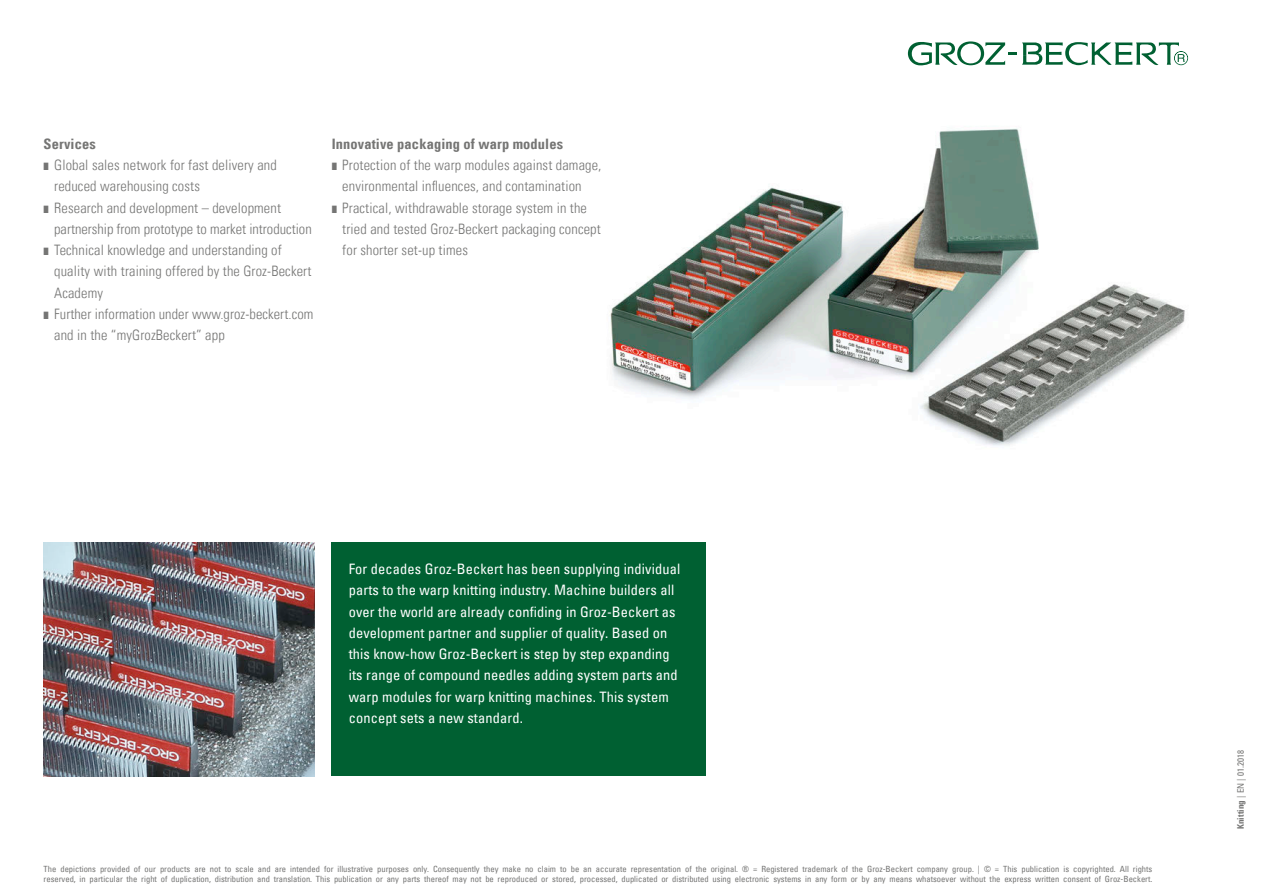
<style>
.page{position:relative;width:1263px;height:893px;background:#fff}
.page>*{position:absolute;margin:0;border:0;box-sizing:border-box;transform-origin:0 0}
.t1{font:14.4px "Univers Com 47 Light Cond";letter-spacing:.01em;color:#757574}
.t2{font:condensed 14.4px/21.3px "Univers Com 57";letter-spacing:.01em;color:#fff}
.t3{font:14.4px "Univers Com 67 Bold Cond";letter-spacing:.01em;color:#757574}
.t4{font:condensed 9px "Univers Com 57";letter-spacing:.01em;color:#757574}
.t5{font:condensed 8.55px/10.5px "Univers Com 57";color:#757574}
.s1{font-family:"Monotype Sorts";font-size:10.2px}
.s2{font-family:"Univers Com 67 Bold Cond";font-stretch:normal}
</style>
<div class="page">
<svg style="left:908px;top:41px;width:280px;height:24px"></svg>
<img style="left:44px;top:542px;width:271px;height:234px">
<img style="left:610px;top:128px;width:575px;height:318px">
<div style="left:332px;top:542px;width:374px;height:234px;background:#006032"></div>
<h1 class="t3" style="left:44px;top:135px;width:54px">Services</h1>
<h1 class="t1" style="left:44px;top:156px;width:235px"><span class="s1">]]</span> Global sales network for fast delivery and</h1>
<h1 class="t1" style="left:54px;top:178px;width:147px">reduced warehousing costs</h1>
<h1 class="t1" style="left:44px;top:199px;width:239px"><span class="s1">]]</span> Research and development – development</h1>
<h1 class="t1" style="left:54px;top:220px;width:259px">partnership from prototype to market introduction</h1>
<h1 class="t1" style="left:44px;top:241px;width:240px"><span class="s1">]]</span> Technical knowledge and understanding of</h1>
<h1 class="t1" style="left:54px;top:263px;width:259px">quality with training offered by the Groz-Beckert</h1>
<h1 class="t1" style="left:54px;top:284px;width:50px">Academy</h1>
<h1 class="t1" style="left:44px;top:305px;width:271px"><span class="s1">]]</span> Further information under www.groz-beckert.com</h1>
<h1 class="t1" style="left:54px;top:326px;width:172px">and in the “myGrozBeckert” app</h1>
<h1 class="t3" style="left:332px;top:135px;width:233px">Innovative packaging of warp modules</h1>
<h1 class="t1" style="left:332px;top:156px;width:271px"><span class="s1">]]</span> Protection of the warp modules against damage,</h1>
<h1 class="t1" style="left:342px;top:178px;width:241px">environmental influences, and contamination</h1>
<h1 class="t1" style="left:332px;top:199px;width:257px"><span class="s1">]]</span> Practical, withdrawable storage system in the</h1>
<h1 class="t1" style="left:342px;top:220px;width:260px">tried and tested Groz-Beckert packaging concept</h1>
<h1 class="t1" style="left:342px;top:241px;width:127px">for shorter set-up times</h1>
<p class="t2" style="left:349px;top:558px;width:333px">For decades Groz-Beckert has been supplying individual parts to the warp knitting industry. Machine builders all over the world are already confiding in Groz-Beckert as development partner and supplier of quality. Based on this know-how Groz-Beckert is step by step expanding its range of compound needles adding system parts and warp modules for warp knitting machines. This system concept sets a new standard.</p>
<p class="t5" style="left:44px;top:863px;width:1110px">The depictions provided of our products are not to scale and are intended for illustrative purposes only. Consequently they make no claim to be an accurate representation of the original. ® = Registered trademark of the Groz-Beckert company group. | © = This publication is copyrighted. All rights reserved, in particular the right of duplication, distribution and translation. This publication or any parts thereof may not be reproduced or stored, processed, duplicated or distributed using electronic systems in any form or by any means whatsoever without the express written consent of Groz-Beckert.</p>
<p class="t4" style="left:1235px;top:829px;width:81px;rotate:-90deg"><span class="s2">Knitting</span> | EN | 01.2018</p>
</div>
